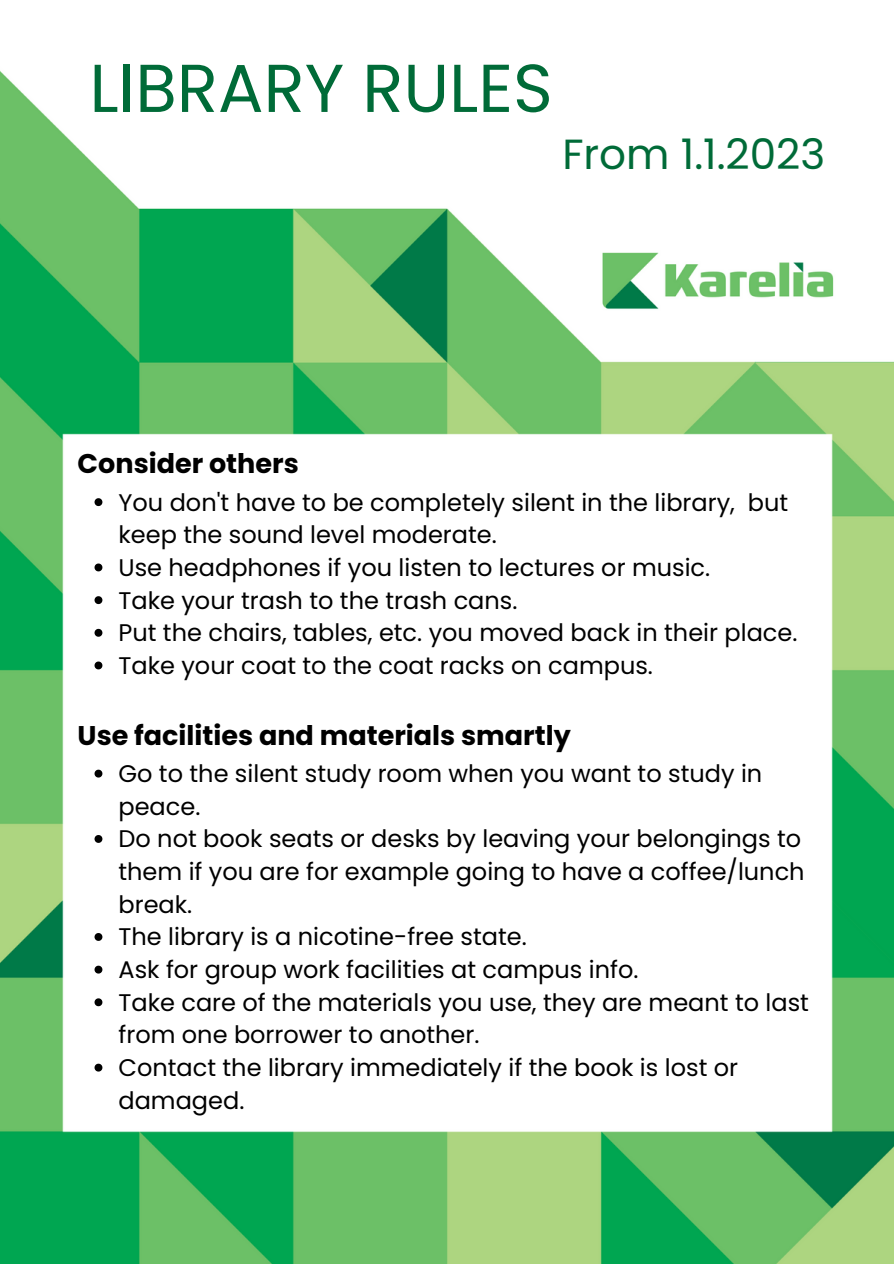
<style>
.page{position:relative;width:894px;height:1264px;background:#fff}
.page>*{position:absolute;margin:0;border:0;box-sizing:border-box;transform-origin:0 0}
.t1{font:67.65px "Poppins";color:#006b38}
.t2{font:42.15px "Poppins";color:#006b38}
.t3{font:700 27px "Poppins";color:#000}
.t4{font:24px/32.7px "Poppins";color:#000}
</style>
<div class="page">
<img style="left:0;top:71px;width:893px;height:1192px">
<svg style="left:94px;top:498px;width:8px;height:8px"></svg>
<svg style="left:94px;top:563px;width:8px;height:8px"></svg>
<svg style="left:94px;top:596px;width:8px;height:8px"></svg>
<svg style="left:94px;top:629px;width:8px;height:7px"></svg>
<svg style="left:94px;top:661px;width:8px;height:8px"></svg>
<svg style="left:94px;top:769px;width:8px;height:8px"></svg>
<svg style="left:94px;top:835px;width:8px;height:7px"></svg>
<svg style="left:94px;top:933px;width:8px;height:7px"></svg>
<svg style="left:94px;top:965px;width:8px;height:8px"></svg>
<svg style="left:94px;top:998px;width:8px;height:8px"></svg>
<svg style="left:94px;top:1063px;width:8px;height:8px"></svg>
<h1 class="t1" style="left:89px;top:41px;width:464px">LIBRARY RULES</h1>
<h2 class="t2" style="left:562px;top:124px;width:264px">From 1.1.2023</h2>
<p class="t3" style="left:78px;top:445px;width:223px">Consider others</p>
<p class="t4" style="left:118px;top:486px;width:680px">You don't have to be completely silent in the library, but keep the sound level moderate.<br>Use headphones if you listen to lectures or music.<br>Take your trash to the trash cans.<br>Put the chairs, tables, etc. you moved back in their place.<br>Take your coat to the coat racks on campus.</p>
<p class="t3" style="left:78px;top:716px;width:494px">Use facilities and materials smartly</p>
<p class="t4" style="left:118px;top:757px;width:691px">Go to the silent study room when you want to study in peace.<br>Do not book seats or desks by leaving your belongings to them if you are for example going to have a coffee/lunch break.<br>The library is a nicotine-free state.<br>Ask for group work facilities at campus info.<br>Take care of the materials you use, they are meant to last from one borrower to another.<br>Contact the library immediately if the book is lost or damaged.</p>
</div>
